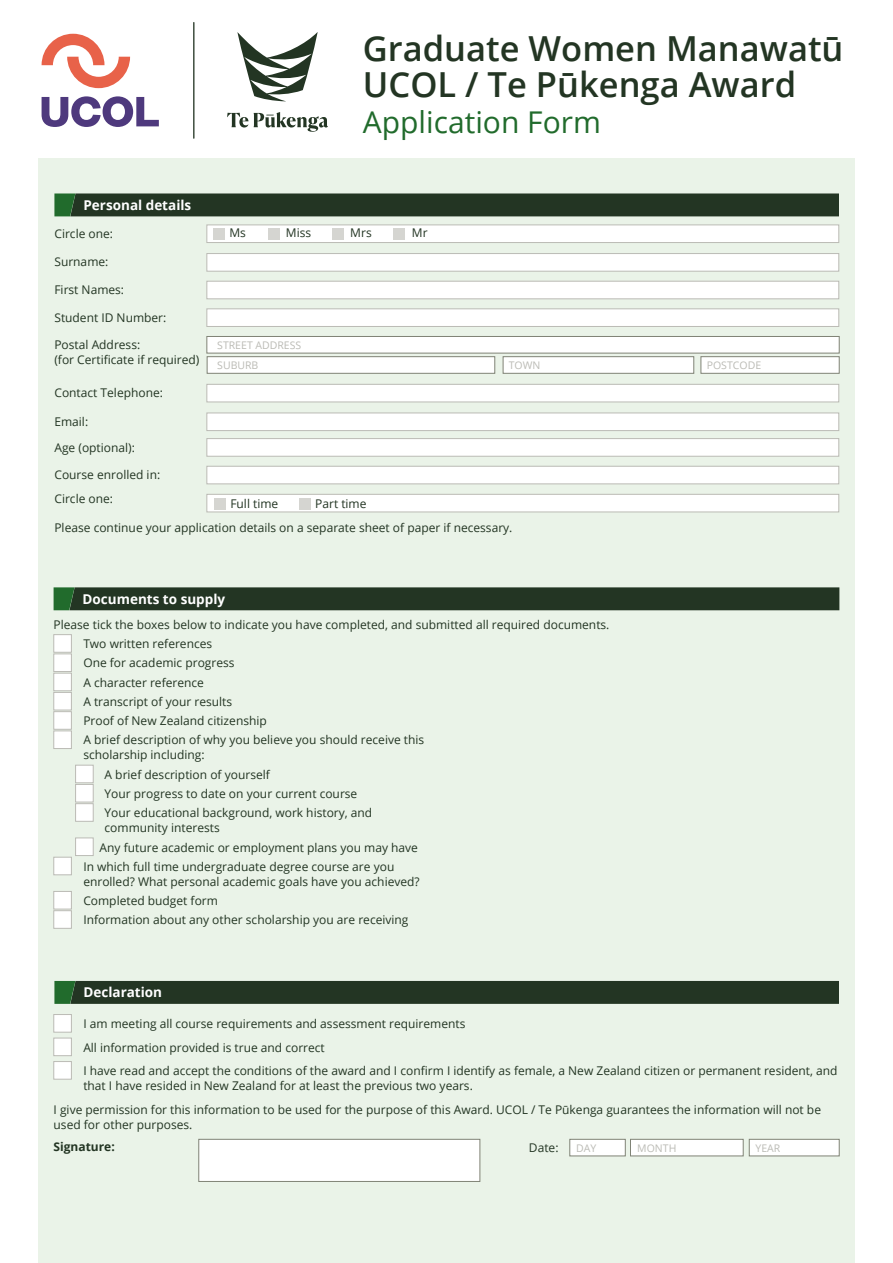
<style>
.page{position:relative;width:893px;height:1263px;background:#fff}
.page>*{position:absolute;margin:0;border:0;box-sizing:border-box;transform-origin:0 0}
.t1{font:600 34.5px/36px "Open Sans";color:#233523}
.t2{font:30px "Open Sans";color:#216b2c}
.t3{font:700 13.5px "Open Sans";color:#fff}
.t4{font:12px/19.2px "Open Sans";color:#233523}
.t5{font:700 12px "Open Sans";color:#233523}
.t6{font:10.5px/20.2px "Open Sans";color:#bbbbb5}
</style>
<div class="page">
<div style="left:38px;top:159px;width:817px;height:1104px;background:#eaf3e8"></div>
<hr style="left:193px;top:22px;width:1px;height:117px;background:#233523">
<svg style="left:42px;top:96px;width:117px;height:31px"></svg>
<svg style="left:42px;top:34px;width:88px;height:54px"></svg>
<svg style="left:237px;top:32px;width:81px;height:69px"></svg>
<svg style="left:227px;top:113px;width:21px;height:15px"></svg>
<svg style="left:254px;top:112px;width:74px;height:20px"></svg>
<div style="left:54px;top:587px;width:785px;height:23px;background:#233523"></div>
<div style="left:54px;top:634px;width:18px;height:18px;background:#fff;border:1px solid #bbbbb5"></div>
<div style="left:54px;top:654px;width:18px;height:18px;background:#fff;border:1px solid #bbbbb5"></div>
<div style="left:54px;top:673px;width:18px;height:18px;background:#fff;border:1px solid #bbbbb5"></div>
<div style="left:54px;top:692px;width:18px;height:18px;background:#fff;border:1px solid #bbbbb5"></div>
<div style="left:54px;top:711px;width:18px;height:18px;background:#fff;border:1px solid #bbbbb5"></div>
<div style="left:54px;top:731px;width:18px;height:18px;background:#fff;border:1px solid #bbbbb5"></div>
<div style="left:75px;top:765px;width:18px;height:18px;background:#fff;border:1px solid #bbbbb5"></div>
<div style="left:75px;top:784px;width:18px;height:18px;background:#fff;border:1px solid #bbbbb5"></div>
<div style="left:75px;top:803px;width:18px;height:18px;background:#fff;border:1px solid #bbbbb5"></div>
<div style="left:75px;top:838px;width:18px;height:18px;background:#fff;border:1px solid #bbbbb5"></div>
<div style="left:54px;top:857px;width:18px;height:18px;background:#fff;border:1px solid #bbbbb5"></div>
<div style="left:54px;top:891px;width:18px;height:18px;background:#fff;border:1px solid #bbbbb5"></div>
<div style="left:54px;top:910px;width:18px;height:18px;background:#fff;border:1px solid #bbbbb5"></div>
<div style="left:54px;top:981px;width:785px;height:23px;background:#233523"></div>
<div style="left:54px;top:1014px;width:18px;height:18px;background:#fff;border:1px solid #bbbbb5"></div>
<div style="left:54px;top:1038px;width:18px;height:18px;background:#fff;border:1px solid #bbbbb5"></div>
<div style="left:54px;top:1061px;width:18px;height:18px;background:#fff;border:1px solid #bbbbb5"></div>
<div style="left:199px;top:1139px;width:281px;height:42px;background:#fff;border:1px solid #808376"></div>
<div style="left:570px;top:1139px;width:55px;height:17px;background:#fff;border:1px solid #808376"></div>
<div style="left:630px;top:1139px;width:113px;height:17px;background:#fff;border:1px solid #808376"></div>
<div style="left:749px;top:1139px;width:90px;height:17px;background:#fff;border:1px solid #808376"></div>
<div style="left:54px;top:193px;width:785px;height:23px;background:#233523"></div>
<div style="left:207px;top:225px;width:632px;height:18px;background:#fff;border:1px solid #bbbbb5"></div>
<div style="left:213px;top:228px;width:12px;height:12px;background:#d5d5d1"></div>
<div style="left:268px;top:228px;width:12px;height:11px;background:#d5d5d1"></div>
<div style="left:333px;top:228px;width:11px;height:11px;background:#d5d5d1"></div>
<div style="left:393px;top:228px;width:12px;height:11px;background:#d5d5d1"></div>
<div style="left:207px;top:494px;width:632px;height:18px;background:#fff;border:1px solid #bbbbb5"></div>
<div style="left:214px;top:498px;width:12px;height:11px;background:#d5d5d1"></div>
<div style="left:299px;top:498px;width:11px;height:11px;background:#d5d5d1"></div>
<div style="left:207px;top:253px;width:632px;height:18px;background:#fff;border:1px solid #bbbbb5"></div>
<div style="left:207px;top:281px;width:632px;height:18px;background:#fff;border:1px solid #bbbbb5"></div>
<div style="left:207px;top:309px;width:632px;height:18px;background:#fff;border:1px solid #bbbbb5"></div>
<div style="left:207px;top:384px;width:632px;height:18px;background:#fff;border:1px solid #bbbbb5"></div>
<div style="left:207px;top:413px;width:632px;height:18px;background:#fff;border:1px solid #bbbbb5"></div>
<div style="left:207px;top:438px;width:632px;height:18px;background:#fff;border:1px solid #bbbbb5"></div>
<div style="left:207px;top:466px;width:632px;height:18px;background:#fff;border:1px solid #bbbbb5"></div>
<div style="left:207px;top:336px;width:632px;height:17px;background:#fff;border:1px solid #808376"></div>
<div style="left:207px;top:356px;width:288px;height:17px;background:#fff;border:1px solid #808376"></div>
<div style="left:503px;top:356px;width:191px;height:17px;background:#fff;border:1px solid #808376"></div>
<div style="left:701px;top:356px;width:138px;height:17px;background:#fff;border:1px solid #808376"></div>
<h1 class="t1" style="left:363px;top:30px;width:482px">Graduate Women Manawatū<br>UCOL / Te Pūkenga Award</h1>
<h2 class="t2" style="left:363px;top:101px;width:240px">Application Form</h2>
<p class="t3" style="left:83px;top:195px;width:109px">Personal details</p>
<p class="t4" style="left:54px;top:224px;width:60px">Circle one:</p>
<p class="t4" style="left:54px;top:252px;width:55px">Surname:</p>
<p class="t4" style="left:54px;top:280px;width:71px">First Names:</p>
<p class="t4" style="left:54px;top:307px;width:113px">Student ID Number:</p>
<p class="t4" style="left:54px;top:336px;width:147px;line-height:15px">Postal Address:<br>(for Certificate if required)</p>
<p class="t4" style="left:54px;top:383px;width:110px">Contact Telephone:</p>
<p class="t4" style="left:54px;top:408px;width:82px;line-height:25.7px">Email:<br>Age (optional):</p>
<p class="t4" style="left:54px;top:465px;width:107px">Course enrolled in:</p>
<p class="t4" style="left:54px;top:489px;width:60px">Circle one:</p>
<p class="t4" style="left:229px;top:223px;width:18px">Ms</p>
<p class="t4" style="left:286px;top:223px;width:27px">Miss</p>
<p class="t4" style="left:350px;top:222px;width:23px">Mrs</p>
<p class="t4" style="left:412px;top:223px;width:17px">Mr</p>
<p class="t6" style="left:217px;top:335px;width:86px">STREET ADDRESS<br>SUBURB</p>
<p class="t4" style="left:230px;top:493px;width:49px">Full time</p>
<p class="t4" style="left:315px;top:493px;width:53px">Part time</p>
<p class="t6" style="left:509px;top:355px;width:33px">TOWN</p>
<p class="t6" style="left:707px;top:355px;width:56px">POSTCODE</p>
<p class="t4" style="left:54px;top:518px;width:460px">Please continue your application details on a separate sheet of paper if necessary.</p>
<p class="t3" style="left:83px;top:589px;width:144px">Documents to supply</p>
<p class="t4" style="left:83px;top:615px;width:528px;text-indent:-30px">Please tick the boxes below to indicate you have completed, and submitted all required documents.<br>Two written references<br>One for academic progress<br>A character reference<br>A transcript of your results<br>Proof of New Zealand citizenship<br>A brief description of why you believe you should receive this</p>
<p class="t4" style="left:105px;top:745px;width:269px;text-indent:-21px">scholarship including:<br>A brief description of yourself<br>Your progress to date on your current course Your educational background, work history, and</p>
<p class="t4" style="left:105px;top:818px;width:117px">community interests</p>
<p class="t4" style="left:100px;top:837px;width:320px">Any future academic or employment plans you may have</p>
<p class="t4" style="left:83px;top:856px;width:313px">In which full time undergraduate degree course are you</p>
<p class="t4" style="left:83px;top:871px;width:338px">enrolled? What personal academic goals have you achieved?<br>Completed budget form<br>Information about any other scholarship you are receiving</p>
<p class="t3" style="left:83px;top:983px;width:80px">Declaration</p>
<p class="t4" style="left:83px;top:1012px;width:756px;line-height:23.5px">I am meeting all course requirements and assessment requirements<br>All information provided is true and correct<br>I have read and accept the conditions of the award and I confirm I identify as female, a New Zealand citizen or permanent resident, and</p>
<p class="t4" style="left:54px;top:1074px;width:769px;line-height:23.5px;text-indent:30px">that I have resided in New Zealand for at least the previous two years.<br>I give permission for this information to be used for the purpose of this Award. UCOL / Te Pūkenga guarantees the information will not be</p>
<p class="t4" style="left:54px;top:1114px;width:140px">used for other purposes.</p>
<p class="t5" style="left:54px;top:1139px;width:63px">Signature:</p>
<p class="t4" style="left:529px;top:1138px;width:31px">Date:</p>
<p class="t6" style="left:576px;top:1137px;width:22px">DAY</p>
<p class="t6" style="left:637px;top:1137px;width:41px">MONTH</p>
<p class="t6" style="left:756px;top:1137px;width:26px">YEAR</p>
</div>
